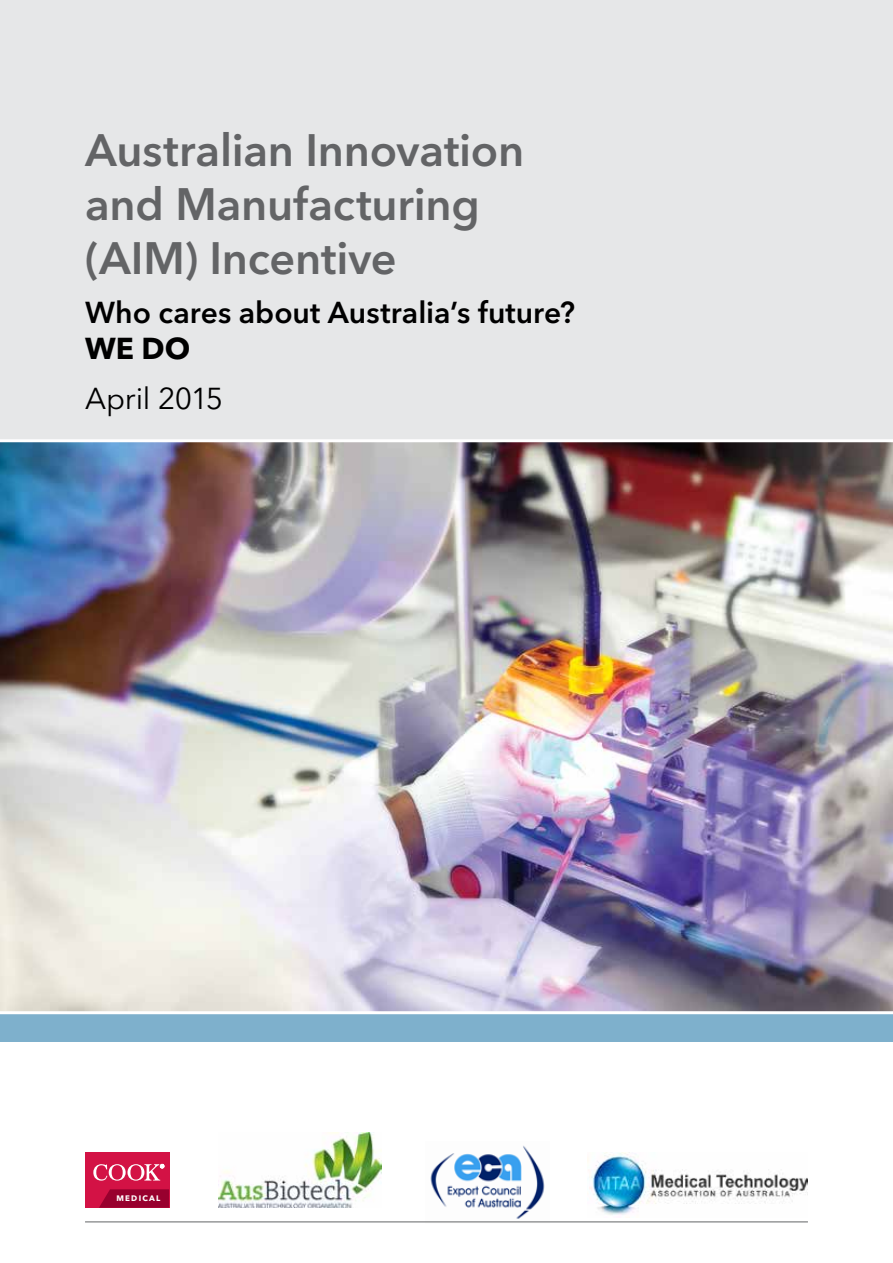
<style>
.page{position:relative;width:893px;height:1263px;background:#fff}
.page>*{position:absolute;margin:0;border:0;box-sizing:border-box;transform-origin:0 0}
.t1{font:600 45px/54px "Avenir Next LT Pro";letter-spacing:-.005em;color:#636466}
.t2{font:600 30px "Avenir Next LT Pro";color:#000}
.t3{font:30px "Avenir Next LT Pro";letter-spacing:-.015em;color:#000}
.t4{font:700 30px "Avenir Next LT Pro";color:#000}
.t5{font:700 7.95px "Avenir Next LT Pro";letter-spacing:.155em;color:#fff}
</style>
<div class="page">
<div style="left:85px;top:1152px;width:84px;height:56px;background:#d31245"></div>
<svg style="left:99px;top:1189px;width:70px;height:19px"></svg>
<svg style="left:93px;top:1164px;width:71px;height:16px"></svg>
<div style="left:0;top:1014px;width:893px;height:28px;background:#7eb0cc"></div>
<div style="left:0;top:0;width:893px;height:439px;background:#e6e7e8"></div>
<img style="left:0;top:442px;width:893px;height:569px">
<img style="left:218px;top:1132px;width:163px;height:76px">
<img style="left:425px;top:1145px;width:125px;height:78px">
<img style="left:587px;top:1152px;width:221px;height:63px">
<hr style="left:85px;top:1221px;width:723px;height:1px;background:#636466">
<p class="t1" style="left:85px;top:123px;width:441px">Australian Innovation and Manufacturing (AIM) Incentive</p>
<p class="t2" style="left:85px;top:295px;width:491px">Who cares about Australia’s future?</p>
<p class="t4" style="left:85px;top:330px;width:107px">WE DO</p>
<p class="t3" style="left:85px;top:380px;width:140px">April 2015</p>
<p class="t5" style="left:116px;top:1193px;width:45px">MEDICAL</p>
</div>
